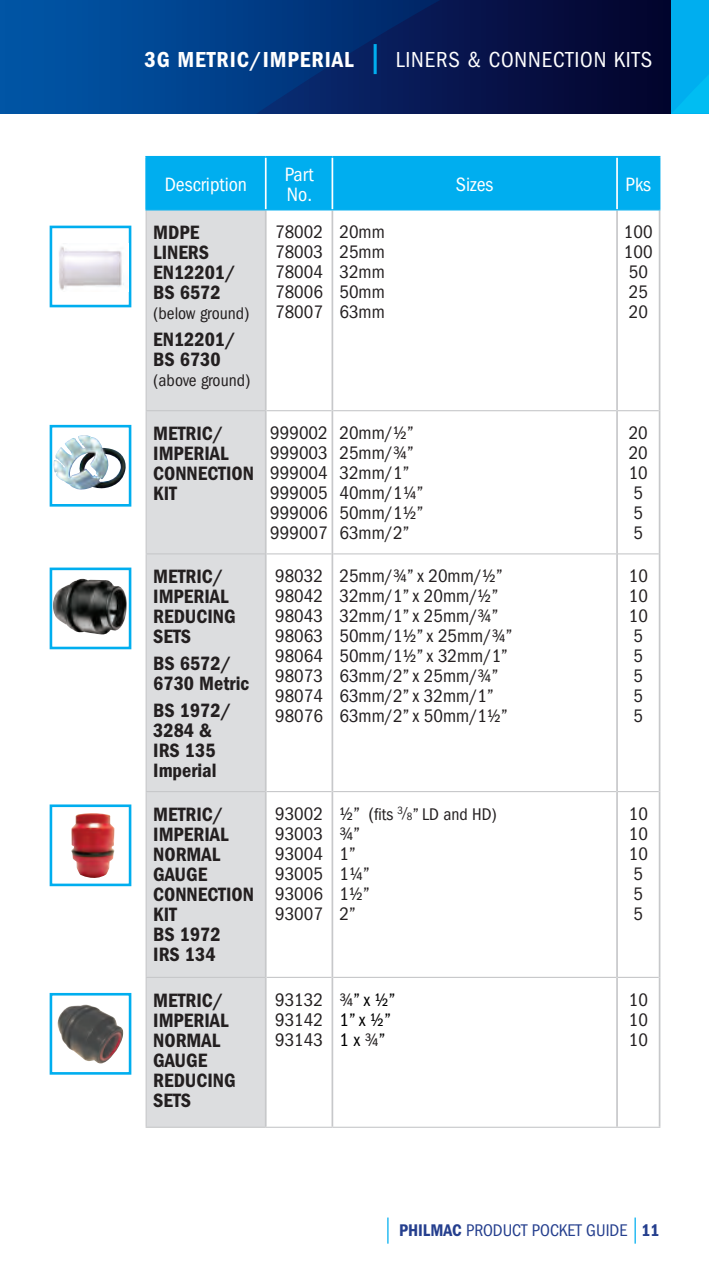
<style>
.page{position:relative;width:709px;height:1276px;background:#fff}
.page>*{position:absolute;margin:0;border:0;box-sizing:border-box;transform-origin:0 0}
.t1{font:condensed 22.5px "Franklin Gothic";letter-spacing:.04em;color:#fff}
.t2{font:600 condensed 20px/20px "Franklin Gothic";color:#231f20}
.t3{font:condensed 20px/20px "Franklin Gothic";color:#fff}
.t4{font:condensed 18.75px/20px "Franklin Gothic";color:#231f20;text-align:justify}
.t5{font:condensed 18.75px/20px "Franklin Gothic";color:#000}
.t6{font:condensed 17.5px "Franklin Gothic";color:#231f20}
.t7{font:condensed 17.5px "Franklin Gothic";color:#253f8e}
.s1{font-weight:600}
.s2{font-family:"Swiss 721 BT";font-weight:700;font-size:30px;color:#00aeef}
.s3{font-size:18.75px}
.s4{font-size:15px}
.s5{font-size:11px}
.s6{color:#231f20}
</style>
<div class="page">
<hr style="left:634px;top:1217px;width:2px;height:26px;background:#00aeef">
<svg style="left:387px;top:1217px;width:1px;height:26px"></svg>
<div style="left:147px;top:157px;width:511px;height:52px;background:#00aeef"></div>
<div style="left:147px;top:210px;width:118px;height:916px;background:#dcdddf"></div>
<hr style="left:146px;top:210px;width:1px;height:200px;background:#c7c8ca">
<hr style="left:146px;top:411px;width:1px;height:142px;background:#c7c8ca">
<hr style="left:146px;top:554px;width:1px;height:237px;background:#c7c8ca">
<hr style="left:146px;top:792px;width:1px;height:185px;background:#c7c8ca">
<hr style="left:146px;top:978px;width:1px;height:148px;background:#c7c8ca">
<hr style="left:146px;top:410px;width:119px;height:1px;background:#c7c8ca">
<hr style="left:266px;top:410px;width:65px;height:1px;background:#c7c8ca">
<hr style="left:333px;top:410px;width:283px;height:1px;background:#c7c8ca">
<hr style="left:618px;top:410px;width:40px;height:1px;background:#c7c8ca">
<hr style="left:146px;top:553px;width:119px;height:1px;background:#c7c8ca">
<hr style="left:266px;top:553px;width:65px;height:1px;background:#c7c8ca">
<hr style="left:333px;top:553px;width:283px;height:1px;background:#c7c8ca">
<hr style="left:618px;top:553px;width:40px;height:1px;background:#c7c8ca">
<hr style="left:146px;top:791px;width:119px;height:1px;background:#c7c8ca">
<hr style="left:266px;top:791px;width:65px;height:1px;background:#c7c8ca">
<hr style="left:333px;top:791px;width:283px;height:1px;background:#c7c8ca">
<hr style="left:618px;top:791px;width:40px;height:1px;background:#c7c8ca">
<hr style="left:146px;top:977px;width:119px;height:1px;background:#c7c8ca">
<hr style="left:266px;top:977px;width:65px;height:1px;background:#c7c8ca">
<hr style="left:333px;top:977px;width:283px;height:1px;background:#c7c8ca">
<hr style="left:618px;top:977px;width:40px;height:1px;background:#c7c8ca">
<hr style="left:146px;top:1126px;width:120px;height:1px;background:#c7c8ca">
<hr style="left:266px;top:1126px;width:66px;height:1px;background:#c7c8ca">
<hr style="left:332px;top:1126px;width:285px;height:1px;background:#c7c8ca">
<hr style="left:617px;top:1126px;width:43px;height:1px;background:#c7c8ca">
<hr style="left:265px;top:210px;width:1px;height:201px;background:#c7c8ca">
<hr style="left:331px;top:210px;width:2px;height:201px;background:#c7c8ca">
<hr style="left:616px;top:210px;width:2px;height:201px;background:#c7c8ca">
<hr style="left:658px;top:210px;width:2px;height:201px;background:#c7c8ca">
<hr style="left:265px;top:411px;width:1px;height:143px;background:#c7c8ca">
<hr style="left:331px;top:411px;width:2px;height:143px;background:#c7c8ca">
<hr style="left:616px;top:411px;width:2px;height:143px;background:#c7c8ca">
<hr style="left:658px;top:411px;width:2px;height:143px;background:#c7c8ca">
<hr style="left:265px;top:554px;width:1px;height:237px;background:#c7c8ca">
<hr style="left:331px;top:554px;width:2px;height:237px;background:#c7c8ca">
<hr style="left:616px;top:554px;width:2px;height:237px;background:#c7c8ca">
<hr style="left:658px;top:554px;width:2px;height:237px;background:#c7c8ca">
<hr style="left:265px;top:791px;width:1px;height:186px;background:#c7c8ca">
<hr style="left:331px;top:791px;width:2px;height:186px;background:#c7c8ca">
<hr style="left:616px;top:791px;width:2px;height:186px;background:#c7c8ca">
<hr style="left:658px;top:791px;width:2px;height:186px;background:#c7c8ca">
<hr style="left:265px;top:977px;width:1px;height:149px;background:#c7c8ca">
<hr style="left:331px;top:977px;width:2px;height:149px;background:#c7c8ca">
<hr style="left:616px;top:977px;width:2px;height:149px;background:#c7c8ca">
<hr style="left:658px;top:977px;width:2px;height:149px;background:#c7c8ca">
<hr style="left:265px;top:157px;width:1px;height:52px;background:#fff">
<hr style="left:331px;top:157px;width:2px;height:52px;background:#fff">
<hr style="left:616px;top:157px;width:2px;height:52px;background:#fff">
<hr style="left:145px;top:156px;width:121px;height:1px;background:#00aeef">
<hr style="left:145px;top:157px;width:2px;height:52px;background:#00aeef">
<hr style="left:266px;top:156px;width:66px;height:1px;background:#00aeef">
<hr style="left:332px;top:156px;width:285px;height:1px;background:#00aeef">
<hr style="left:617px;top:156px;width:43px;height:1px;background:#00aeef">
<hr style="left:658px;top:157px;width:2px;height:52px;background:#00aeef">
<hr style="left:145px;top:209px;width:121px;height:1px;background:#00aeef">
<hr style="left:266px;top:209px;width:66px;height:1px;background:#00aeef">
<hr style="left:332px;top:209px;width:285px;height:1px;background:#00aeef">
<hr style="left:617px;top:209px;width:43px;height:1px;background:#00aeef">
<svg style="left:0;top:0;width:671px;height:113px;background:#022b6c"></svg>
<div style="left:671px;top:0;width:38px;height:113px;background:#00aeef"></div>
<svg style="left:673px;top:75px;width:36px;height:38px"></svg>
<div style="left:50px;top:226px;width:81px;height:81px;border:3px solid #00aeef"></div>
<div style="left:50px;top:425px;width:81px;height:81px;border:3px solid #00aeef"></div>
<div style="left:50px;top:567px;width:81px;height:82px;border:3px solid #00aeef"></div>
<div style="left:50px;top:804px;width:81px;height:82px;border:3px solid #00aeef"></div>
<div style="left:50px;top:993px;width:81px;height:81px;border:3px solid #00aeef"></div>
<img style="left:53px;top:435px;width:76px;height:56px">
<img style="left:53px;top:579px;width:74px;height:56px">
<img style="left:57px;top:1004px;width:66px;height:59px">
<img style="left:71px;top:813px;width:44px;height:65px">
<img style="left:59px;top:243px;width:69px;height:49px">
<p class="t1" style="left:144px;top:47px;width:509px"><span class="s1">3G METRIC/IMPERIAL</span> <span class="s2">|</span> LINERS &amp; CONNECTION KITS</p>
<p class="t3" style="left:165px;top:174px;width:84px">Description</p>
<p class="t3" style="left:285px;top:164px;width:30px">Part<br>No.</p>
<p class="t3" style="left:456px;top:174px;width:39px">Sizes</p>
<p class="t3" style="left:625px;top:174px;width:27px">Pks</p>
<p class="t2" style="left:153px;top:222px;width:84px">MDPE<br>LINERS<br>EN12201/<br>BS 6572</p>
<p class="t6" style="left:153px;top:303px;width:98px">(below ground)</p>
<p class="t2" style="left:153px;top:330px;width:84px">EN12201/<br>BS 6730</p>
<p class="t6" style="left:153px;top:370px;width:99px">(above ground)</p>
<p class="t4" style="left:275px;top:222px;width:49px">78002<br>78003<br>78004<br>78006<br>78007</p>
<p class="t4" style="left:339px;top:222px;width:47px">20mm 25mm 32mm 50mm 63mm</p>
<p class="t4" style="left:624px;top:222px;width:30px;text-align:left">100<br>100<br>50<br>25<br>20</p>
<p class="t2" style="left:153px;top:423px;width:102px">METRIC/<br>IMPERIAL<br>CONNECTION<br>KIT</p>
<p class="t4" style="left:270px;top:423px;width:59px">999002<br>999003<br>999004<br>999005<br>999006<br>999007</p>
<p class="t4" style="left:339px;top:423px;width:85px;text-align:left">20mm/½”<br>25mm/¾”<br>32mm/1”<br>40mm/1¼”<br>50mm/1½”<br>63mm/2”</p>
<p class="t4" style="left:628px;top:423px;width:21px;text-align:left">20<br>20<br>10<br>5<br>5<br>5</p>
<p class="t2" style="left:153px;top:566px;width:84px">METRIC/<br>IMPERIAL<br>REDUCING<br>SETS</p>
<p class="t2" style="left:153px;top:653px;width:98px">BS 6572/<br>6730 Metric</p>
<p class="t2" style="left:153px;top:701px;width:79px">BS 1972/<br>3284 &amp;<br>IRS 135<br>Imperial</p>
<p class="t4" style="left:275px;top:566px;width:49px">98032<br>98042<br>98043<br>98063<br>98064<br>98073<br>98074<br>98076</p>
<p class="t4" style="left:339px;top:566px;width:174px;text-align:left">25mm/¾” x 20mm/½”<br>32mm/1” x 20mm/½”<br>32mm/1” x 25mm/¾”<br>50mm/1½” x 25mm/¾”<br>50mm/1½” x 32mm/1”<br>63mm/2” x 25mm/¾”<br>63mm/2” x 32mm/1”<br>63mm/2” x 50mm/1½”</p>
<p class="t4" style="left:628px;top:566px;width:21px;text-align:left">10<br>10<br>10<br>5<br>5<br>5<br>5<br>5</p>
<p class="t2" style="left:153px;top:804px;width:102px">METRIC/<br>IMPERIAL<br>NORMAL<br>GAUGE<br>CONNECTION<br>KIT<br>BS 1972<br>IRS 134</p>
<p class="t4" style="left:275px;top:804px;width:49px">93002<br>93003<br>93004<br>93005<br>93006<br>93007</p>
<p class="t6" style="left:339px;top:804px;width:159px"><span class="s3">½” (</span>fits <sup>3</sup><span class="s4">/</span><span class="s5">8</span> ” LD and HD)</p>
<p class="t4" style="left:339px;top:824px;width:32px;text-align:left">¾”<br>1”<br>1¼”<br>1½”<br>2”</p>
<p class="t4" style="left:628px;top:804px;width:21px;text-align:left">10<br>10<br>10<br>5<br>5<br>5</p>
<p class="t2" style="left:153px;top:990px;width:84px">METRIC/<br>IMPERIAL<br>NORMAL<br>GAUGE<br>REDUCING<br>SETS</p>
<p class="t4" style="left:275px;top:989px;width:49px">93132<br>93142<br>93143</p>
<p class="t5" style="left:339px;top:989px;width:57px"><span class="s6">¾</span>” x ½”<br>1” x ½”<br>1 x <span class="s6">¾</span>”</p>
<p class="t4" style="left:628px;top:989px;width:21px">10<br>10<br>10</p>
<p class="t7" style="left:399px;top:1220px;width:262px"><span class="s1">PHILMAC</span> PRODUCT POCKET GUIDE <span class="s1">11</span></p>
</div>
